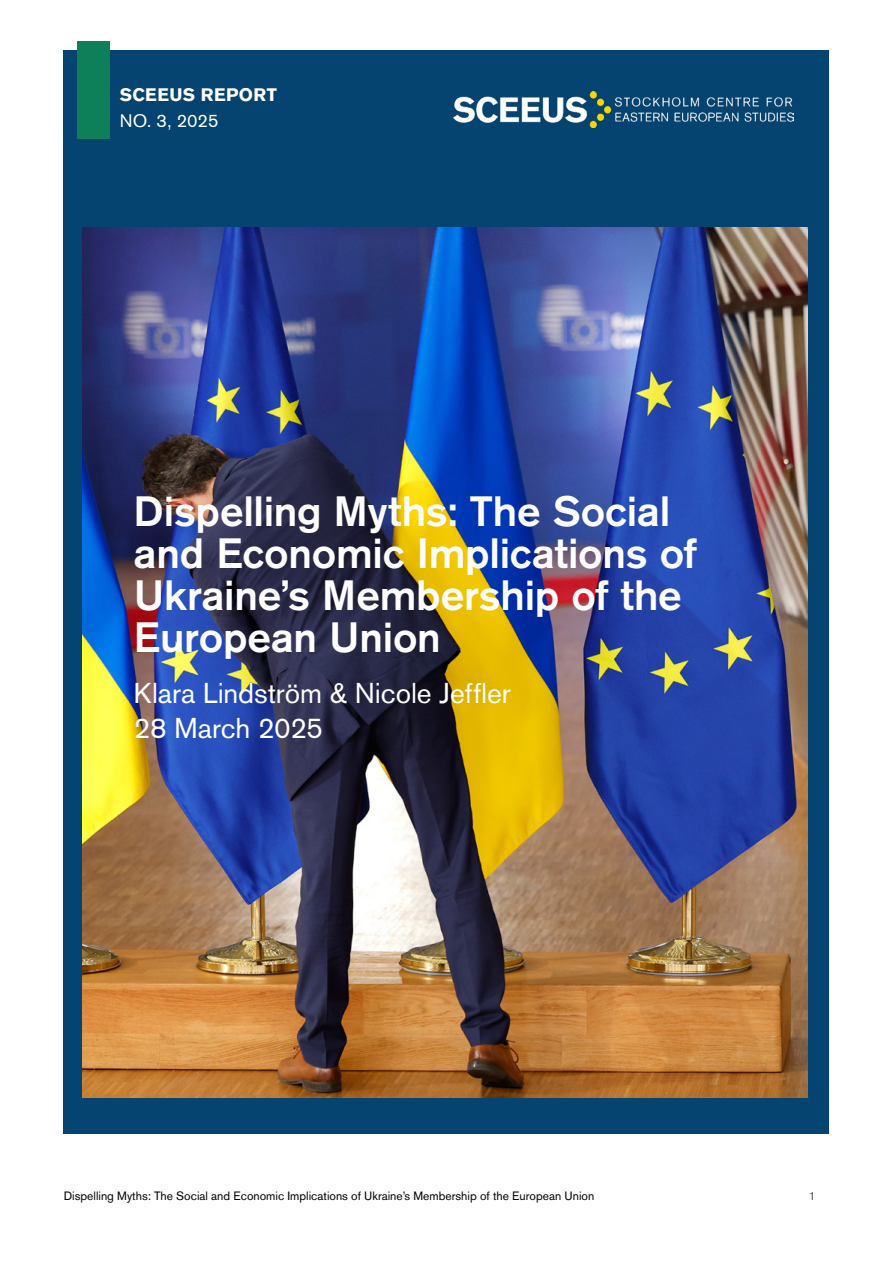
<style>
.page{position:relative;width:893px;height:1263px;background:#fff}
.page>*{position:absolute;margin:0;border:0;box-sizing:border-box;transform-origin:0 0}
.t1{font:500 42px/42px "Akzidenz Grotesk BE";letter-spacing:-.005em;color:#fff}
.t2{font:28.5px/34.5px "Akzidenz Grotesk BE";letter-spacing:-.005em;color:#fff}
.t3{font:700 18px "Akzidenz Grotesk BE";letter-spacing:.02em;color:#fff}
.t4{font:18px "Akzidenz Grotesk BE";letter-spacing:-.005em;color:#fff}
.t5{font:12px "Akzidenz Grotesk BE";color:#000}
.t6{font:12px "Akzidenz Grotesk BE";color:#575756}
</style>
<div class="page">
<div style="left:64px;top:51px;width:765px;height:1083px;background:#054370"></div>
<img style="left:454px;top:92px;width:340px;height:36px">
<img style="left:83px;top:227px;width:724px;height:871px">
<div style="left:78px;top:41px;width:32px;height:98px;background:#0d8059"></div>
<h3 class="t3" style="left:120px;top:85px;width:159px">SCEEUS REPORT</h3>
<h3 class="t4" style="left:120px;top:110px;width:100px">NO. 3, 2025</h3>
<h1 class="t1" style="left:134px;top:489px;width:564px">Dispelling Myths: The Social and Economic Implications of<br>Ukraine’s Membership of the<br>European Union</h1>
<h2 class="t2" style="left:134px;top:676px;width:378px">Klara Lindström &amp; Nicole Jeffler<br>28 March 2025</h2>
<p class="t5" style="left:64px;top:1188px;width:532px">Dispelling Myths: The Social and Economic Implications of Ukraine’s Membership of the European Union</p>
<p class="t6" style="left:809px;top:1188px;width:8px">1</p>
</div>
